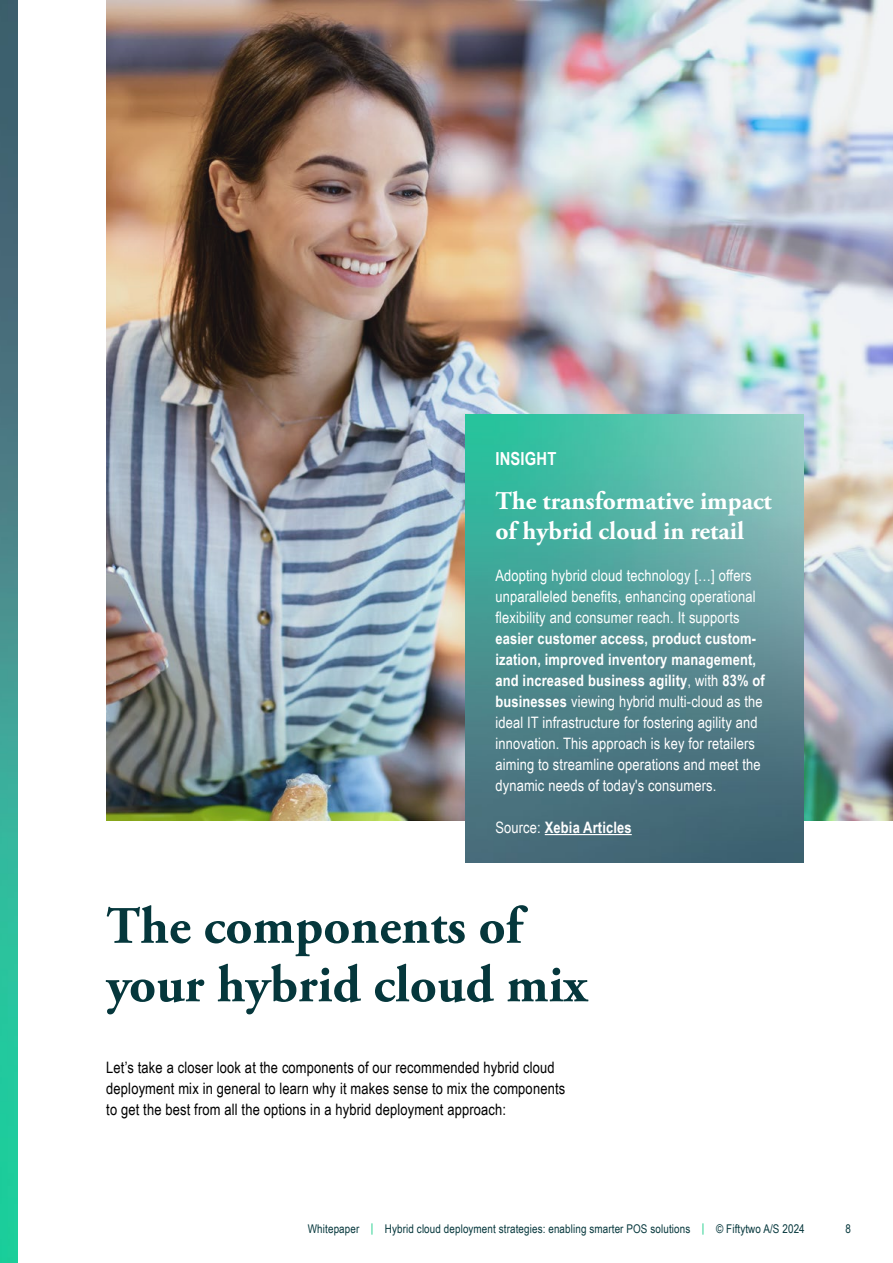
<style>
.page{position:relative;width:893px;height:1263px;background:#fff}
.page>*{position:absolute;margin:0;border:0;box-sizing:border-box;transform-origin:0 0}
.t1{font:700 52.5px/58.5px "Adobe Garamond Pro";color:#05373c}
.t2{font:700 25.5px/30px "Adobe Garamond Pro";color:#fff}
.t3{font:700 18px "Arial Narrow";letter-spacing:.01em;color:#fff}
.t4{font:15.75px/21px "Arial Narrow";letter-spacing:.01em;color:#fff}
.t5{font:15.75px/21px "Arial Narrow";letter-spacing:.01em;color:#000}
.t6{font:700 15.75px "Arial Narrow";letter-spacing:.01em;color:#fff}
.t7{font:12px "Arial Narrow";letter-spacing:.01em;color:#05373c}
.s1{font-weight:700}
.s2{font-weight:400}
.s3{color:#00c77b}
</style>
<div class="page">
<img style="left:106px;top:0;width:787px;height:821px">
<img style="left:466px;top:415px;width:338px;height:448px">
<hr style="left:545px;top:834px;width:87px;height:1px;background:#fff">
<img style="left:0;top:0;width:17px;height:1263px">
<p class="t3" style="left:495px;top:445px;width:62px">INSIGHT</p>
<h2 class="t2" style="left:495px;top:486px;width:278px">The transformative impact of hybrid cloud in retail</h2>
<p class="t4" style="left:495px;top:564px;width:262px">Adopting hybrid cloud technology […] offers unparalleled benefits, enhancing operational flexibility and consumer reach. It supports</p>
<p class="t4" style="left:495px;top:627px;width:271px"><span class="s1">easier customer access, product custom&shy;ization, improved inventory management, and increased business agility</span>, with <span class="s1">83% of businesses</span> viewing hybrid multi-cloud as the ideal IT infrastructure for fostering agility and innovation. This approach is key for retailers aiming to streamline operations and meet the dynamic needs of today's consumers.</p>
<p class="t6" style="left:495px;top:815px;width:138px"><span class="s2">Source:</span> Xebia Articles</p>
<h1 class="t1" style="left:106px;top:898px;width:483px">The components of your hybrid cloud mix</h1>
<p class="t5" style="left:106px;top:1056px;width:460px">Let’s take a closer look at the components of our recommended hybrid cloud deployment mix in general to learn why it makes sense to mix the components to get the best from all the options in a hybrid deployment approach:</p>
<p class="t7" style="left:308px;top:1220px;width:498px">Whitepaper <span class="s3">|</span> Hybrid cloud deployment strategies: enabling smarter POS solutions <span class="s3">|</span> © Fiftytwo A/S 2024</p>
<p class="t7" style="left:846px;top:1220px;width:7px">8</p>
</div>
